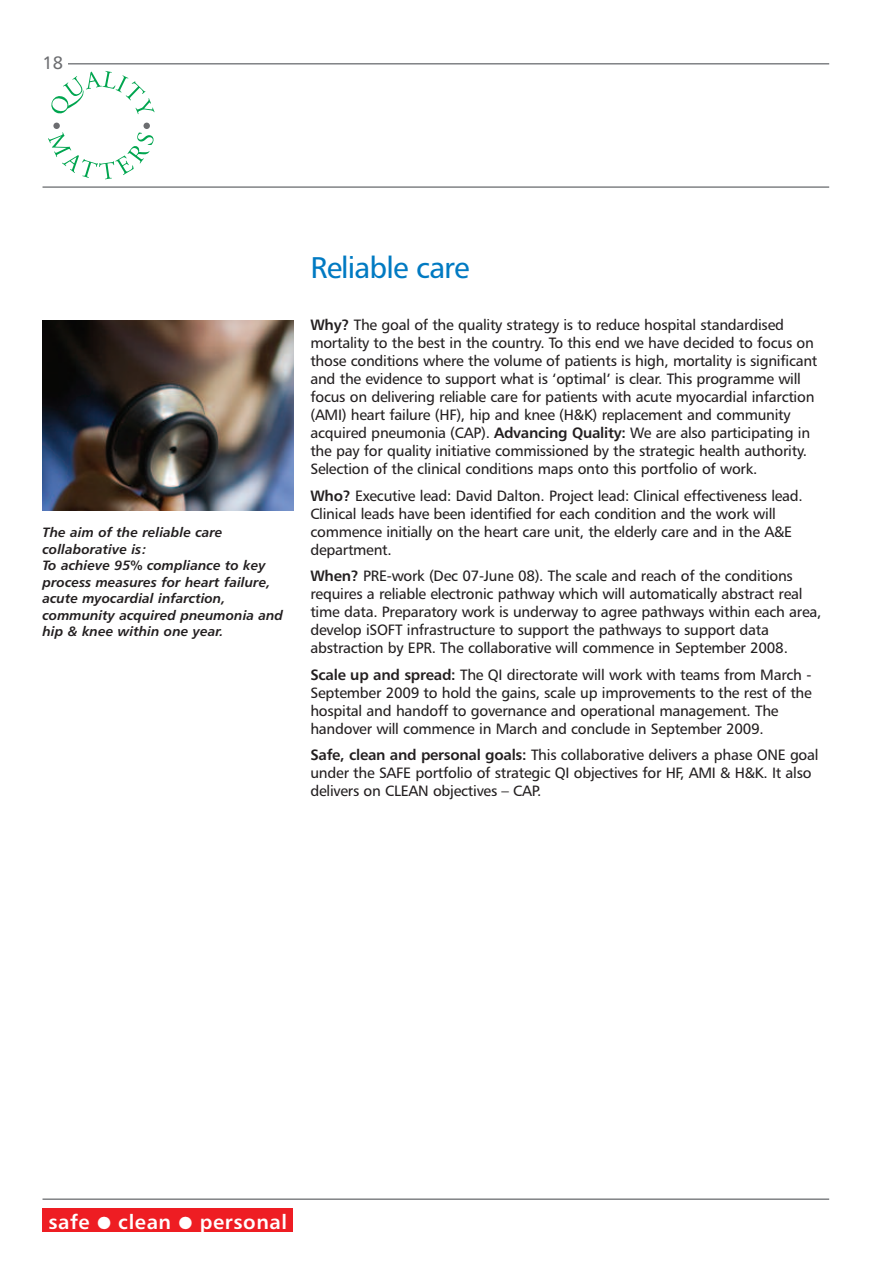
<style>
.page{position:relative;width:893px;height:1263px;background:#fff}
.page>*{position:absolute;margin:0;border:0;box-sizing:border-box;transform-origin:0 0}
.t1{font:30px "Humanist 777 BT Roman B";letter-spacing:-.03em;color:#007ac2}
.t2{font:20.25px "Humanist 777 BT Bold B";letter-spacing:.03em;color:#fff}
.t3{font:18px "Humanist 777 BT Roman B";color:#6c6d70}
.t4{font:15px/18px "Humanist 777 BT Roman B";letter-spacing:-.015em;color:#231f20}
.t5{font:13.5px/16.5px "Humanist 777 BT Bold Italic B";color:#231f20}
.s1{font-family:"Humanist 777 BT Bold B"}
</style>
<div class="page">
<svg style="left:51px;top:71px;width:104px;height:44px"></svg>
<svg style="left:48px;top:123px;width:106px;height:56px"></svg>
<hr style="left:43px;top:186px;width:786px;height:2px;background:#808285">
<hr style="left:43px;top:63px;width:786px;height:2px;background:#808285">
<hr style="left:43px;top:1198px;width:786px;height:2px;background:#808285">
<div style="left:43px;top:1208px;width:250px;height:24px;background:#ee1d23"></div>
<div style="left:43px;top:56px;width:25px;height:19px;background:#fff"></div>
<img style="left:43px;top:320px;width:250px;height:190px">
<p class="t3" style="left:43px;top:56px;width:22px">18</p>
<p class="t5" style="left:43px;top:525px;width:242px">The aim of the reliable care collaborative is:<br>To achieve 95% compliance to key process measures for heart failure, acute myocardial infarction, community acquired pneumonia and hip &amp; knee within one year.</p>
<h1 class="t1" style="left:310px;top:255px;width:161px">Reliable care</h1>
<p class="t4" style="left:310px;top:317px;width:508px"><span class="s1">Why?</span> The goal of the quality strategy is to reduce hospital standardised mortality to the best in the country. To this end we have decided to focus on those conditions where the volume of patients is high, mortality is significant and the evidence to support what is ‘optimal’ is clear. This programme will focus on delivering reliable care for patients with acute myocardial infarction (AMI) heart failure (HF), hip and knee (H&amp;K) replacement and community acquired pneumonia (CAP). <span class="s1">Advancing Quality:</span> We are also participating in the pay for quality initiative commissioned by the strategic health authority.<br>Selection of the clinical conditions maps onto this portfolio of work.</p>
<p class="t4" style="left:310px;top:488px;width:494px"><span class="s1">Who?</span> Executive lead: David Dalton. Project lead: Clinical effectiveness lead.<br>Clinical leads have been identified for each condition and the work will commence initially on the heart care unit, the elderly care and in the A&amp;E department.</p>
<p class="t4" style="left:310px;top:568px;width:513px"><span class="s1">When?</span> PRE-work (Dec 07-June 08). The scale and reach of the conditions requires a reliable electronic pathway which will automatically abstract real time data. Preparatory work is underway to agree pathways within each area, develop iSOFT infrastructure to support the pathways to support data abstraction by EPR. The collaborative will commence in September 2008.</p>
<p class="t4" style="left:310px;top:667px;width:503px"><span class="s1">Scale up and spread:</span> The QI directorate will work with teams from March - September 2009 to hold the gains, scale up improvements to the rest of the hospital and handoff to governance and operational management. The handover will commence in March and conclude in September 2009.</p>
<p class="t4" style="left:310px;top:747px;width:510px"><span class="s1">Safe, clean and personal goals:</span> This collaborative delivers a phase ONE goal under the SAFE portfolio of strategic QI objectives for HF, AMI &amp; H&amp;K. It also delivers on CLEAN objectives – CAP.</p>
<h2 class="t2" style="left:48px;top:1213px;width:240px">safe ● clean ● personal</h2>
</div>
